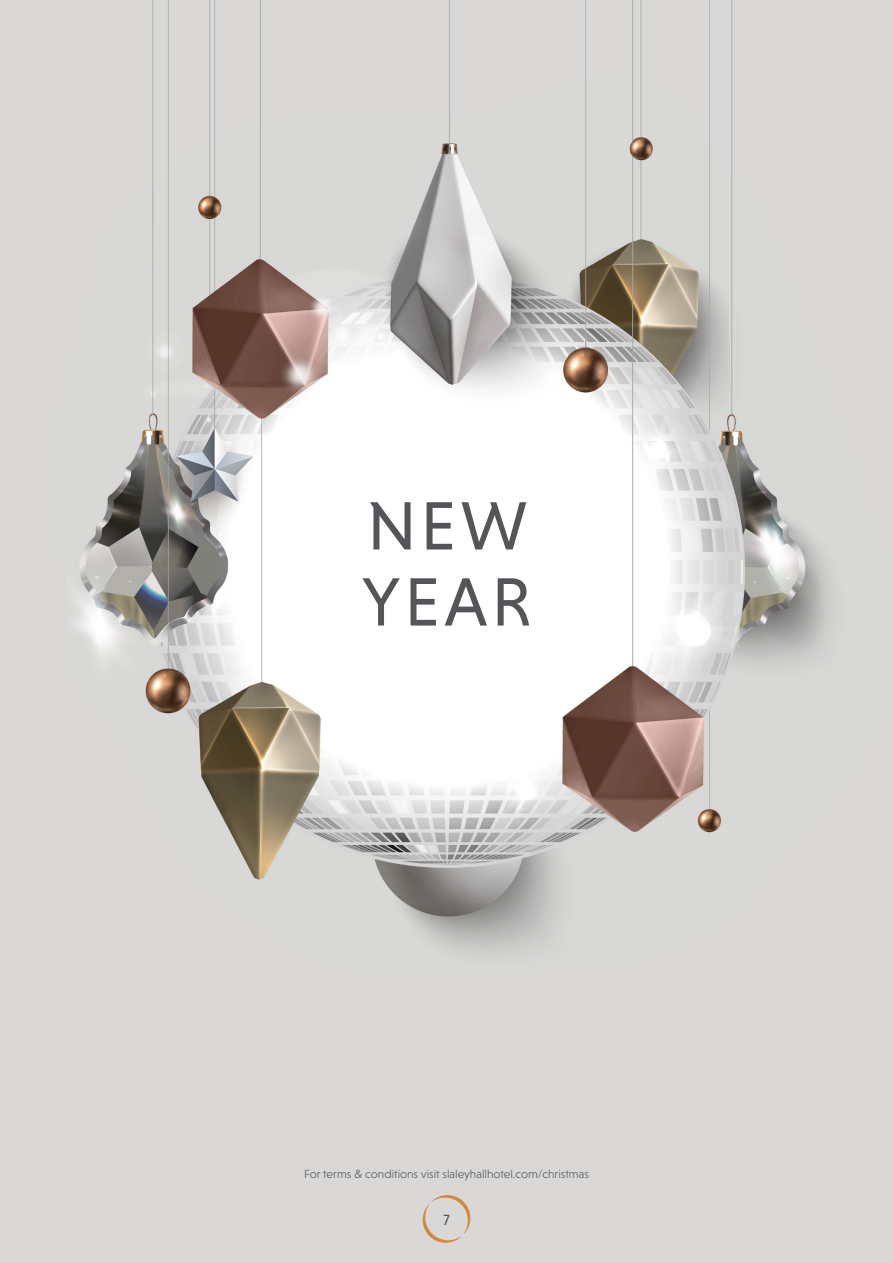
<style>
.page{position:relative;width:893px;height:1263px;background:#d9d8d7}
.page>*{position:absolute;margin:0;border:0;box-sizing:border-box;transform-origin:0 0}
.t1{font:69.45px/76.1px "Niveau Grotesk";letter-spacing:.055em;color:#545558}
.t2{font:15px "Niveau Grotesk";color:#545558}
.t3{font:300 12px "Niveau Grotesk";color:#545558}
</style>
<div class="page">
<img style="left:76px;top:0;width:756px;height:954px">
<svg style="left:422px;top:1195px;width:49px;height:48px"></svg>
<h1 class="t1" style="left:361px;top:487px;width:171px">NEW<br>YEAR</h1>
<p class="t3" style="left:304px;top:1167px;width:286px">For terms &amp; conditions visit slaleyhallhotel.com/christmas</p>
<p class="t2" style="left:443px;top:1211px;width:8px">7</p>
</div>
